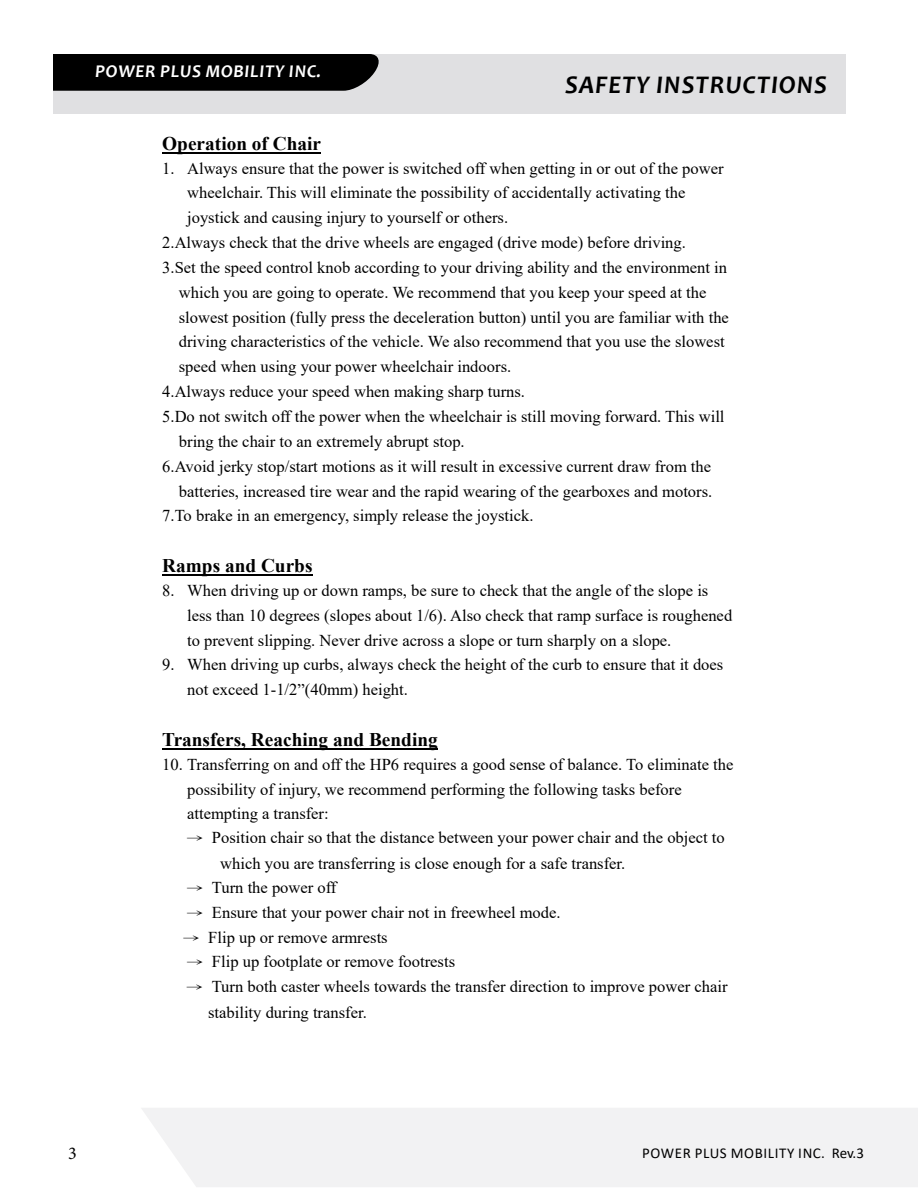
<style>
.page{position:relative;width:918px;height:1188px;background:#fff}
.page>*{position:absolute;margin:0;border:0;box-sizing:border-box;transform-origin:0 0}
.t1{font:italic 700 25.5px "Candara";letter-spacing:.04em;color:#000}
.t2{font:700 19.35px "Times New Roman";color:#000}
.t3{font:italic 700 18px "Candara";letter-spacing:.04em;color:#fff}
.t4{font:18px "Minion Pro";color:#000}
.t5{font:16.5px/24.9px "Times New Roman";color:#000}
.t6{font:15px "Calibri";letter-spacing:.04em;color:#000}
.s1{font-family:"P Ming Li U"}
</style>
<div class="page">
<div style="left:142px;top:1108px;width:776px;height:79px;background:#f2f2f3"></div>
<hr style="left:162px;top:152px;width:159px;height:2px;background:#000">
<hr style="left:162px;top:574px;width:151px;height:2px;background:#000">
<hr style="left:162px;top:748px;width:276px;height:2px;background:#000">
<div style="left:36px;top:54px;width:810px;height:59px;background:#e0e0e2"></div>
<div style="left:53px;top:54px;width:326px;height:37px;background:#000"></div>
<div style="left:11px;top:54px;width:42px;height:59px;background:#fff"></div>
<p class="t3" style="left:95px;top:60px;width:227px">POWER PLUS MOBILITY INC.</p>
<h1 class="t1" style="left:565px;top:69px;width:263px">SAFETY INSTRUCTIONS</h1>
<p class="t2" style="left:162px;top:130px;width:160px">Operation of Chair</p>
<p class="t5" style="left:162px;top:155px;width:563px">1. Always ensure that the power is switched off when getting in or out of the power</p>
<p class="t5" style="left:187px;top:180px;width:500px">wheelchair. This will eliminate the possibility of accidentally activating the</p>
<p class="t5" style="left:187px;top:205px;width:323px">joystick and causing injury to yourself or others.</p>
<p class="t5" style="left:162px;top:230px;width:525px">2.Always check that the drive wheels are engaged (drive mode) before driving.</p>
<p class="t5" style="left:162px;top:254px;width:566px">3.Set the speed control knob according to your driving ability and the environment in</p>
<p class="t5" style="left:179px;top:279px;width:529px">which you are going to operate. We recommend that you keep your speed at the</p>
<p class="t5" style="left:179px;top:304px;width:552px">slowest position (fully press the deceleration button) until you are familiar with the</p>
<p class="t5" style="left:179px;top:329px;width:547px">driving characteristics of the vehicle. We also recommend that you use the slowest</p>
<p class="t5" style="left:179px;top:354px;width:334px">speed when using your power wheelchair indoors.</p>
<p class="t5" style="left:162px;top:379px;width:364px">4.Always reduce your speed when making sharp turns.</p>
<p class="t5" style="left:162px;top:404px;width:564px">5.Do not switch off the power when the wheelchair is still moving forward. This will</p>
<p class="t5" style="left:179px;top:428px;width:287px">bring the chair to an extremely abrupt stop.</p>
<p class="t5" style="left:162px;top:453px;width:550px">6.Avoid jerky stop/start motions as it will result in excessive current draw from the</p>
<p class="t5" style="left:179px;top:478px;width:535px">batteries, increased tire wear and the rapid wearing of the gearboxes and motors.</p>
<p class="t5" style="left:162px;top:503px;width:373px">7.To brake in an emergency, simply release the joystick.</p>
<p class="t2" style="left:162px;top:552px;width:152px">Ramps and Curbs</p>
<p class="t5" style="left:187px;top:577px;width:547px;text-indent:-25px">8. When driving up or down ramps, be sure to check that the angle of the slope is less than 10 degrees (slopes about 1/6). Also check that ramp surface is roughened to prevent slipping. Never drive across a slope or turn sharply on a slope.</p>
<p class="t5" style="left:187px;top:652px;width:538px;text-indent:-25px">9. When driving up curbs, always check the height of the curb to ensure that it does not exceed 1-1/2”(40mm) height.</p>
<p class="t2" style="left:162px;top:726px;width:277px">Transfers, Reaching and Bending</p>
<p class="t5" style="left:187px;top:751px;width:548px;text-indent:-25px">10. Transferring on and off the HP6 requires a good sense of balance. To eliminate the possibility of injury, we recommend performing the following tasks before attempting a transfer:</p>
<p class="t5" style="left:220px;top:824px;width:506px;line-height:25.8px;text-indent:-33px"><span class="s1">→</span> Position chair so that the distance between your power chair and the object to which you are transferring is close enough for a safe transfer.</p>
<p class="t5" style="left:187px;top:874px;width:151px"><span class="s1">→</span> Turn the power off</p>
<p class="t5" style="left:187px;top:899px;width:375px"><span class="s1">→</span> Ensure that your power chair not in freewheel mode.</p>
<p class="t5" style="left:183px;top:924px;width:206px"><span class="s1">→</span> Flip up or remove armrests</p>
<p class="t5" style="left:187px;top:949px;width:270px"><span class="s1">→</span> Flip up footplate or remove footrests</p>
<p class="t5" style="left:208px;top:973px;width:521px;line-height:25.8px;text-indent:-21px"><span class="s1">→</span> Turn both caster wheels towards the transfer direction to improve power chair stability during transfer.</p>
<p class="t4" style="left:68px;top:1141px;width:10px">3</p>
<p class="t6" style="left:642px;top:1143px;width:223px">POWER PLUS MOBILITY INC. Rev.3</p>
</div>
